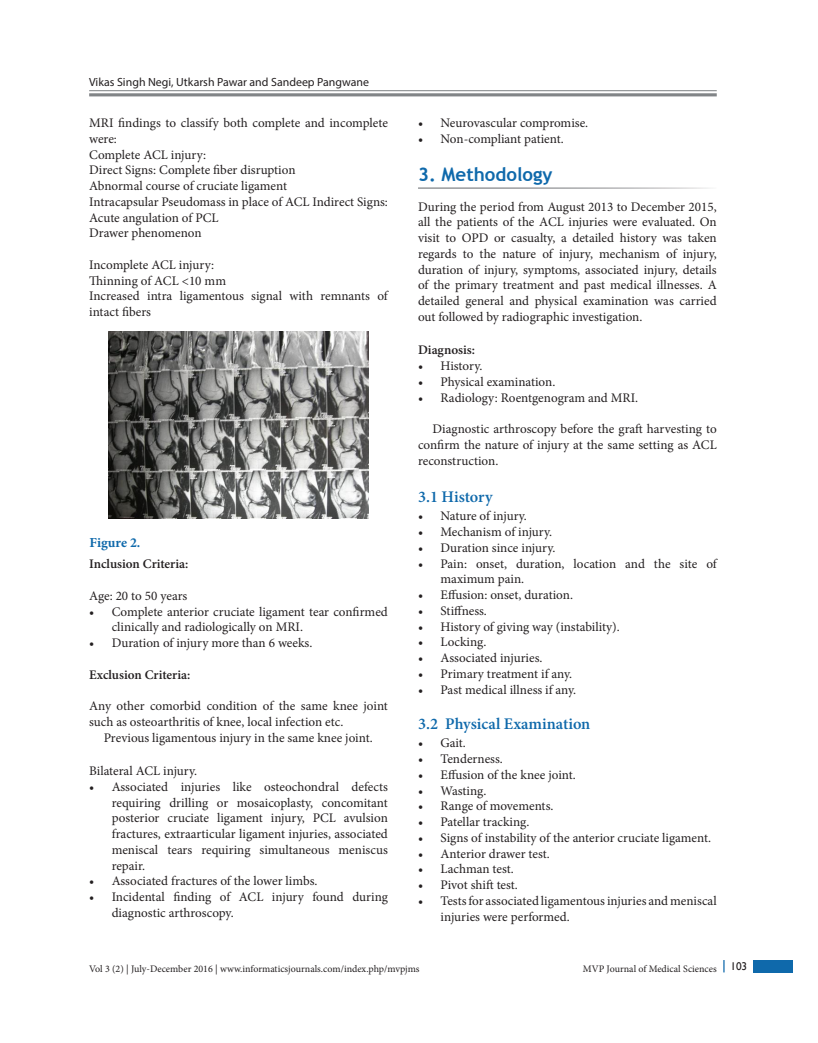
<style>
.page{position:relative;width:818px;height:1043px;background:#fff}
.page>*{position:absolute;margin:0;border:0;box-sizing:border-box;transform-origin:0 0}
.Body_Head{font:700 18.75px "Trebuchet MS";color:#0f69ab}
.Body_SubHead1{font:600 16.25px "Minion Pro";color:#0f69ab}
.t1{font:700 13.75px "Minion Pro";color:#0f69ab}
.Body_Text_Ind_L{font:13.12px/15.8px "Minion Pro";color:#231f20}
.Body_Text{font:13.12px/15.8px "Minion Pro";color:#231f20}
.Body_Text-2{font:600 13.12px "Minion Pro";color:#231f20}
.t2{font:11.88px "Myriad Pro";color:#231f20}
.t3{font:10px "Minion Pro";color:#231f20}
</style>
<div class="page">
<hr style="left:89px;top:90px;width:627px;height:1px;background:#818487">
<hr style="left:89px;top:93px;width:627px;height:3px;background:#818487">
<div style="left:753px;top:960px;width:39px;height:12px;background:#0f69ab"></div>
<svg style="left:723px;top:960px;width:1px;height:12px"></svg>
<img style="left:109px;top:332px;width:259px;height:187px">
<p class="t2" style="left:89px;top:75px;width:281px">Vikas Singh Negi, Utkarsh Pawar and Sandeep Pangwane</p>
<p class="Body_Text" style="left:89px;top:115px;width:300px">MRI findings to classify both complete and incomplete were:</p>
<p class="Body_Text" style="left:89px;top:146px;width:118px">Complete ACL injury:</p>
<p class="Body_Text" style="left:89px;top:162px;width:208px">Direct Signs: Complete fiber disruption</p>
<p class="Body_Text" style="left:89px;top:178px;width:199px">Abnormal course of cruciate ligament</p>
<p class="Body_Text" style="left:89px;top:194px;width:300px">Intracapsular Pseudomass in place of ACL Indirect Signs:<br>Acute angulation of PCL</p>
<p class="Body_Text" style="left:89px;top:225px;width:114px">Drawer phenomenon</p>
<p class="Body_Text" style="left:89px;top:257px;width:126px">Incomplete ACL injury:</p>
<p class="Body_Text" style="left:89px;top:272px;width:138px">Thinning of ACL &lt;10 mm</p>
<p class="Body_Text" style="left:89px;top:288px;width:300px">Increased intra ligamentous signal with remnants of intact fibers</p>
<p class="t1" style="left:90px;top:532px;width:52px">Figure 2.</p>
<p class="Body_Text-2" style="left:89px;top:555px;width:101px">Inclusion Criteria:</p>
<p class="Body_Text" style="left:89px;top:587px;width:100px">Age: 20 to 50 years</p>
<p class="Body_Text_Ind_L" style="left:112px;top:603px;width:278px;text-indent:-22px">• Complete anterior cruciate ligament tear confirmed clinically and radiologically on MRI.</p>
<p class="Body_Text_Ind_L" style="left:89px;top:635px;width:225px">• Duration of injury more than 6 weeks.</p>
<p class="Body_Text-2" style="left:89px;top:665px;width:103px">Exclusion Criteria:</p>
<p class="Body_Text" style="left:89px;top:698px;width:300px">Any other comorbid condition of the same knee joint such as osteoarthritis of knee, local infection etc.</p>
<p class="Body_Text_Ind_L" style="left:104px;top:729px;width:270px">Previous ligamentous injury in the same knee joint.</p>
<p class="Body_Text" style="left:89px;top:763px;width:109px">Bilateral ACL injury.</p>
<p class="Body_Text_Ind_L" style="left:112px;top:778px;width:278px;text-align:justify;text-indent:-22px">• Associated injuries like osteochondral defects requiring drilling or mosaicoplasty, concomitant posterior cruciate ligament injury, PCL avulsion fractures, extraarticular ligament injuries, associated meniscal tears requiring simultaneous meniscus repair.</p>
<p class="Body_Text_Ind_L" style="left:89px;top:873px;width:230px">• Associated fractures of the lower limbs.</p>
<p class="Body_Text_Ind_L" style="left:112px;top:889px;width:278px;text-indent:-22px">• Incidental finding of ACL injury found during diagnostic arthroscopy.</p>
<p class="Body_Text_Ind_L" style="left:418px;top:115px;width:172px">• Neurovascular compromise.</p>
<p class="Body_Text_Ind_L" style="left:418px;top:131px;width:147px">• Non-compliant patient.</p>
<p class="Body_Head" style="left:418px;top:163px;width:136px">3. Methodology</p>
<p class="Body_Text_Ind_L" style="left:418px;top:199px;width:300px;text-align:justify">During the period from August 2013 to December 2015, all the patients of the ACL injuries were evaluated. On visit to OPD or casualty, a detailed history was taken regards to the nature of injury, mechanism of injury, duration of injury, symptoms, associated injury, details of the primary treatment and past medical illnesses. A detailed general and physical examination was carried out followed by radiographic investigation.</p>
<p class="Body_Text-2" style="left:418px;top:341px;width:58px">Diagnosis:</p>
<p class="Body_Text_Ind_L" style="left:418px;top:358px;width:66px">• History.</p>
<p class="Body_Text_Ind_L" style="left:418px;top:374px;width:139px">• Physical examination.</p>
<p class="Body_Text_Ind_L" style="left:418px;top:390px;width:222px">• Radiology: Roentgenogram and MRI.</p>
<p class="Body_Text_Ind_L" style="left:418px;top:421px;width:300px;text-align:justify;text-indent:15px">Diagnostic arthroscopy before the graft harvesting to confirm the nature of injury at the same setting as ACL reconstruction.</p>
<p class="Body_SubHead1" style="left:418px;top:485px;width:76px">3.1 History</p>
<p class="Body_Text_Ind_L" style="left:418px;top:508px;width:110px">• Nature of injury.</p>
<p class="Body_Text_Ind_L" style="left:418px;top:524px;width:136px">• Mechanism of injury.</p>
<p class="Body_Text_Ind_L" style="left:418px;top:540px;width:139px">• Duration since injury.</p>
<p class="Body_Text_Ind_L" style="left:440px;top:555px;width:278px;text-indent:-22px">• Pain: onset, duration, location and the site of maximum pain.</p>
<p class="Body_Text_Ind_L" style="left:418px;top:587px;width:156px">• Effusion: onset, duration.</p>
<p class="Body_Text_Ind_L" style="left:418px;top:603px;width:70px">• Stiffness.</p>
<p class="Body_Text_Ind_L" style="left:418px;top:618px;width:203px">• History of giving way (instability).</p>
<p class="Body_Text_Ind_L" style="left:418px;top:634px;width:70px">• Locking.</p>
<p class="Body_Text_Ind_L" style="left:418px;top:650px;width:126px">• Associated injuries.</p>
<p class="Body_Text_Ind_L" style="left:418px;top:666px;width:155px">• Primary treatment if any.</p>
<p class="Body_Text_Ind_L" style="left:418px;top:681px;width:160px">• Past medical illness if any.</p>
<p class="Body_SubHead1" style="left:418px;top:712px;width:174px">3.2 Physical Examination</p>
<p class="Body_Text_Ind_L" style="left:418px;top:735px;width:49px">• Gait.</p>
<p class="Body_Text_Ind_L" style="left:418px;top:751px;width:86px">• Tenderness.</p>
<p class="Body_Text_Ind_L" style="left:418px;top:766px;width:159px">• Effusion of the knee joint.</p>
<p class="Body_Text_Ind_L" style="left:418px;top:782px;width:70px">• Wasting.</p>
<p class="Body_Text_Ind_L" style="left:418px;top:798px;width:137px">• Range of movements.</p>
<p class="Body_Text_Ind_L" style="left:418px;top:814px;width:113px">• Patellar tracking.</p>
<p class="Body_Text_Ind_L" style="left:418px;top:829px;width:294px">• Signs of instability of the anterior cruciate ligament.</p>
<p class="Body_Text_Ind_L" style="left:418px;top:845px;width:133px">• Anterior drawer test.</p>
<p class="Body_Text_Ind_L" style="left:418px;top:861px;width:97px">• Lachman test.</p>
<p class="Body_Text_Ind_L" style="left:418px;top:877px;width:101px">• Pivot shift test.</p>
<p class="Body_Text_Ind_L" style="left:440px;top:892px;width:278px;text-indent:-22px">• Tests for associated ligamentous injuries and meniscal injuries were performed.</p>
<p class="t3" style="left:89px;top:962px;width:332px">Vol 3 (2) | July-December 2016 | www.informaticsjournals.com/index.php/mvpjms</p>
<p class="t3" style="left:582px;top:962px;width:166px">MVP Journal of Medical Sciences <sup>103</sup></p>
</div>
